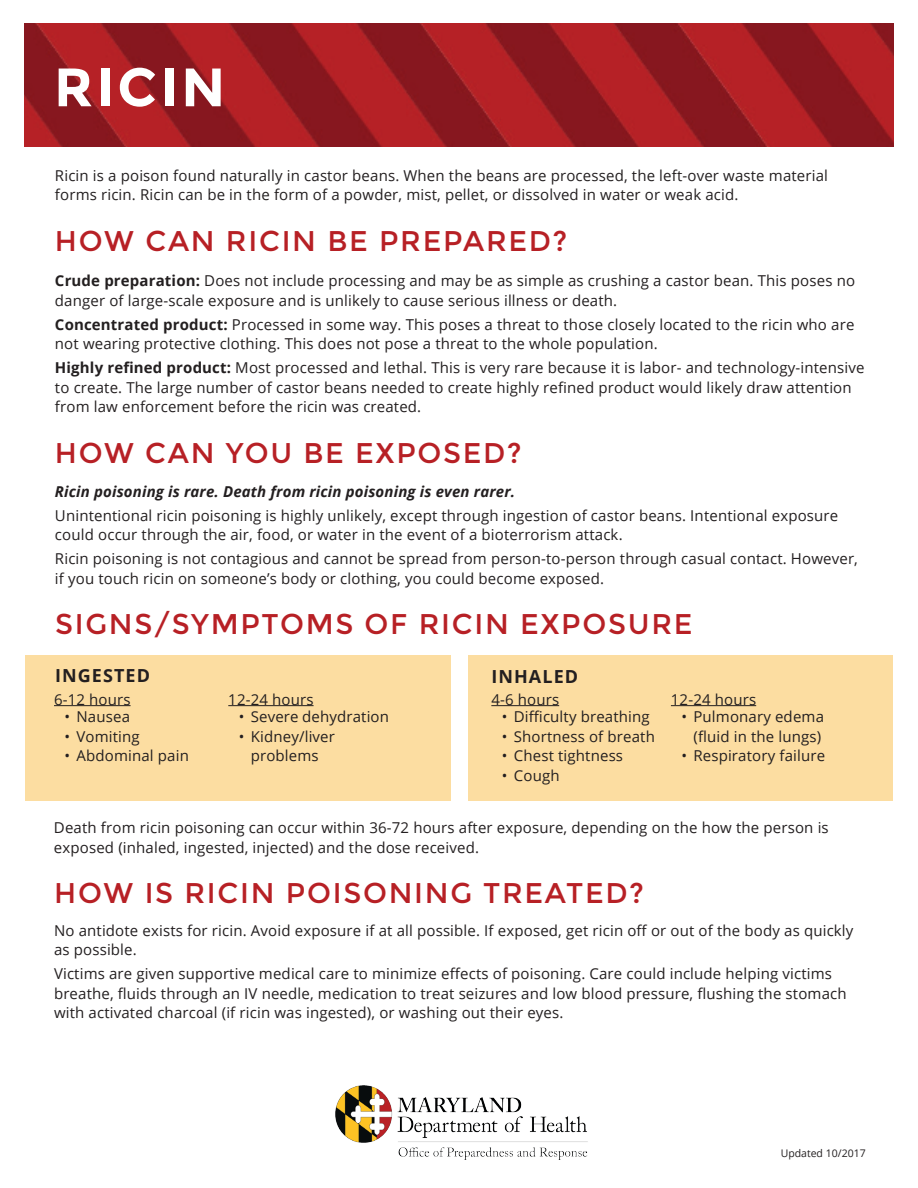
<style>
.page{position:relative;width:918px;height:1188px;background:#fff}
.page>*{position:absolute;margin:0;border:0;box-sizing:border-box;transform-origin:0 0}
.t1{font:700 54px "Montserrat";letter-spacing:.06em;color:#fff}
.t2{font:28.5px "Montserrat";letter-spacing:.06em;color:#b72025}
.t3{font:700 18px "Open Sans";letter-spacing:.06em;color:#231f20}
.t4{font:15px/19.5px "Open Sans";letter-spacing:.01em;color:#231f20}
.t5{font:italic 700 15px "Open Sans";letter-spacing:.01em;color:#231f20}
.t6{font:10.5px "Open Sans";color:#231f20}
.s1{font-weight:700}
</style>
<div class="page">
<div style="left:468px;top:655px;width:425px;height:146px;background:#fcdda1"></div>
<div style="left:25px;top:655px;width:425px;height:146px;background:#fcdda1"></div>
<img style="left:25px;top:23px;width:868px;height:123px">
<img style="left:335px;top:1086px;width:253px;height:74px">
<hr style="left:54px;top:705px;width:77px;height:1px;background:#231f20">
<hr style="left:228px;top:705px;width:86px;height:1px;background:#231f20">
<hr style="left:491px;top:705px;width:68px;height:1px;background:#231f20">
<hr style="left:671px;top:705px;width:85px;height:1px;background:#231f20">
<p class="t1" style="left:54px;top:55px;width:173px">RICIN</p>
<p class="t4" style="left:55px;top:165px;width:775px">Ricin is a poison found naturally in castor beans. When the beans are processed, the left-over waste material forms ricin. Ricin can be in the form of a powder, mist, pellet, or dissolved in water or weak acid.</p>
<p class="t2" style="left:55px;top:225px;width:514px">HOW CAN RICIN BE PREPARED?</p>
<p class="t4" style="left:55px;top:271px;width:802px"><span class="s1">Crude preparation:</span> Does not include processing and may be as simple as crushing a castor bean. This poses no danger of large-scale exposure and is unlikely to cause serious illness or death.</p>
<p class="t4" style="left:55px;top:314px;width:801px"><span class="s1">Concentrated product:</span> Processed in some way. This poses a threat to those closely located to the ricin who are not wearing protective clothing. This does not pose a threat to the whole population.</p>
<p class="t4" style="left:55px;top:358px;width:811px"><span class="s1">Highly refined product:</span> Most processed and lethal. This is very rare because it is labor- and technology-intensive to create. The large number of castor beans needed to create highly refined product would likely draw attention from law enforcement before the ricin was created.</p>
<p class="t2" style="left:55px;top:436px;width:468px">HOW CAN YOU BE EXPOSED?</p>
<p class="t5" style="left:55px;top:481px;width:462px">Ricin poisoning is rare. Death from ricin poisoning is even rarer.</p>
<p class="t4" style="left:55px;top:505px;width:785px">Unintentional ricin poisoning is highly unlikely, except through ingestion of castor beans. Intentional exposure could occur through the air, food, or water in the event of a bioterrorism attack.</p>
<p class="t4" style="left:55px;top:549px;width:804px">Ricin poisoning is not contagious and cannot be spread from person-to-person through casual contact. However, if you touch ricin on someone’s body or clothing, you could become exposed.</p>
<p class="t2" style="left:55px;top:608px;width:639px">SIGNS/SYMPTOMS OF RICIN EXPOSURE</p>
<p class="t3" style="left:55px;top:663px;width:97px">INGESTED</p>
<p class="t4" style="left:65px;top:707px;width:67px">• Nausea</p>
<p class="t4" style="left:65px;top:726px;width:77px">• Vomiting</p>
<p class="t4" style="left:65px;top:746px;width:126px">• Abdominal pain</p>
<p class="t4" style="left:54px;top:689px;width:78px">6-12 hours</p>
<p class="t4" style="left:228px;top:689px;width:87px">12-24 hours</p>
<p class="t4" style="left:239px;top:707px;width:152px">• Severe dehydration</p>
<p class="t4" style="left:239px;top:726px;width:98px;text-align:center">• Kidney/liver problems</p>
<p class="t3" style="left:491px;top:664px;width:88px">INHALED</p>
<p class="t4" style="left:491px;top:689px;width:69px">4-6 hours</p>
<p class="t4" style="left:671px;top:689px;width:87px">12-24 hours</p>
<p class="t4" style="left:502px;top:707px;width:149px">• Difficulty breathing</p>
<p class="t4" style="left:502px;top:726px;width:155px">• Shortness of breath</p>
<p class="t4" style="left:502px;top:746px;width:123px">• Chest tightness</p>
<p class="t4" style="left:502px;top:765px;width:59px">• Cough</p>
<p class="t4" style="left:681px;top:707px;width:144px;text-align:right">• Pulmonary edema (fluid in the lungs)</p>
<p class="t4" style="left:681px;top:746px;width:145px">• Respiratory failure</p>
<p class="t4" style="left:54px;top:818px;width:776px">Death from ricin poisoning can occur within 36-72 hours after exposure, depending on the how the person is exposed (inhaled, ingested, injected) and the dose received.</p>
<p class="t2" style="left:54px;top:876px;width:591px">HOW IS RICIN POISONING TREATED?</p>
<p class="t4" style="left:54px;top:920px;width:801px">No antidote exists for ricin. Avoid exposure if at all possible. If exposed, get ricin off or out of the body as quickly as possible.</p>
<p class="t4" style="left:54px;top:964px;width:794px">Victims are given supportive medical care to minimize effects of poisoning. Care could include helping victims breathe, fluids through an IV needle, medication to treat seizures and low blood pressure, flushing the stomach with activated charcoal (if ricin was ingested), or washing out their eyes.</p>
<p class="t6" style="left:781px;top:1146px;width:87px">Updated 10/2017</p>
</div>
